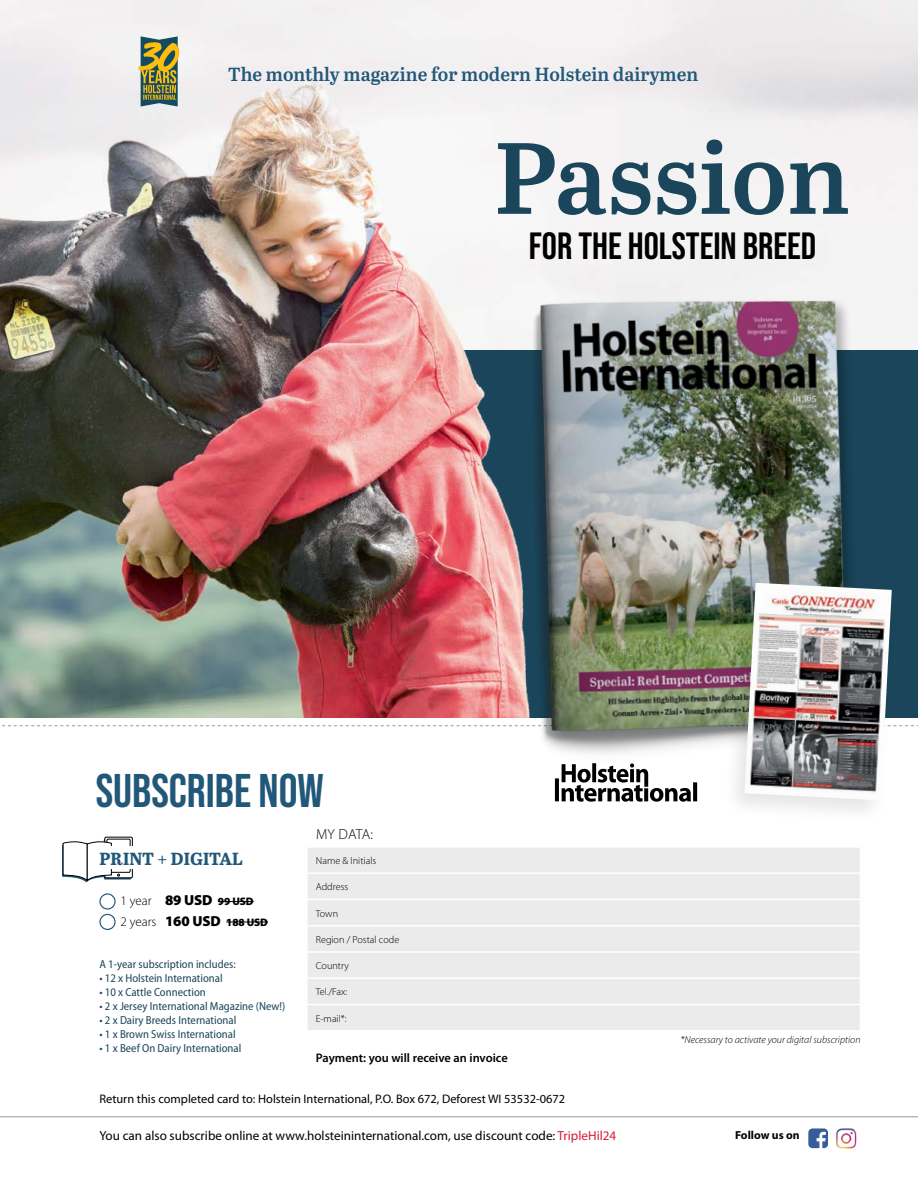
<style>
.page{position:relative;width:918px;height:1188px;background:#fff}
.page>*{position:absolute;margin:0;border:0;box-sizing:border-box;transform-origin:0 0}
.t1{font:600 100.95px "Abril Text";color:#1a455a}
.t2{font:700 47.25px "Bebas Neue Pro";color:#215778}
.t3{font:700 37.95px "Bebas Neue Pro";color:#000}
.t4{font:600 18.9px "Abril Text";color:#215778}
.t5{font:700 17.55px "Abril Text";color:#215778}
.t6{font:300 14.55px "Myriad Pro";letter-spacing:-.025em;color:#000}
.t7{font:13.2px "Myriad Pro";color:#000}
.t8{font:300 13.2px/20.4px "Myriad Pro";color:#000}
.t9{font:12.45px "Myriad Pro";color:#000}
.t10{font:600 12.45px "Myriad Pro";color:#000}
.t11{font:semi-condensed 11.7px "Myriad Pro";color:#1a455a}
.t12{font:700 11.7px "Myriad Pro";color:#000}
.t13{font:300 10.2px "Myriad Pro";color:#000}
.t14{font:italic 300 10.2px "Myriad Pro";color:#000}
.s1{font-weight:900;font-size:14.55px}
.s2{font-weight:900;font-size:10.95px}
.s3{color:#d61d33}
</style>
<div class="page">
<svg style="left:2px;top:725px;width:916px;height:1px"></svg>
<img style="left:0;top:0;width:918px;height:718px">
<div style="left:415px;top:350px;width:503px;height:367px;background:#1a455a"></div>
<img style="left:808px;top:1128px;width:20px;height:20px">
<img style="left:836px;top:1128px;width:21px;height:21px">
<img style="left:0;top:0;width:554px;height:717px">
<svg style="left:138px;top:36px;width:41px;height:70px;background:#888b54"></svg>
<div style="left:105px;top:837px;width:28px;height:41px;border:1px solid #000"></div>
<svg style="left:62px;top:839px;width:69px;height:44px"></svg>
<div style="left:308px;top:848px;width:552px;height:24px;background:#ebebec"></div>
<div style="left:308px;top:874px;width:552px;height:25px;background:#ebebec"></div>
<div style="left:308px;top:900px;width:552px;height:25px;background:#ebebec"></div>
<div style="left:308px;top:926px;width:552px;height:25px;background:#ebebec"></div>
<div style="left:308px;top:953px;width:552px;height:25px;background:#ebebec"></div>
<div style="left:308px;top:979px;width:552px;height:25px;background:#ebebec"></div>
<div style="left:308px;top:1005px;width:552px;height:25px;background:#ebebec"></div>
<svg style="left:100px;top:894px;width:15px;height:15px"></svg>
<div style="left:99px;top:893px;width:17px;height:17px;border:1px solid #215778;border-radius:50%"></div>
<hr style="left:218px;top:901px;width:36px;height:1px;background:#000">
<div style="left:99px;top:914px;width:17px;height:16px;border:1px solid #215778;border-radius:50%"></div>
<hr style="left:226px;top:922px;width:42px;height:1px;background:#000">
<hr style="left:0;top:1117px;width:918px;height:1px;background:#869aa6">
<div style="left:96px;top:847px;width:47px;height:22px;background:#fff"></div>
<svg style="left:555px;top:800px;width:142px;height:2px"></svg>
<img style="left:486px;top:243px;width:401px;height:557px">
<div style="left:722px;top:579px;width:176px;height:246px;background:#000;opacity:.1"></div>
<img style="left:745px;top:583px;width:147px;height:217px">
<h3 class="t4" style="left:228px;top:61px;width:472px">The monthly magazine for modern Holstein dairymen</h3>
<h1 class="t1" style="left:495px;top:104px;width:357px">Passion</h1>
<h3 class="t3" style="left:529px;top:224px;width:289px">FOR THE HOLSTEIN BREED</h3>
<h2 class="t2" style="left:96px;top:763px;width:230px">SUBSCRIBE NOW</h2>
<p class="t6" style="left:316px;top:826px;width:58px">MY DATA:</p>
<p class="t13" style="left:316px;top:855px;width:62px">Name &amp; Initials</p>
<p class="t13" style="left:316px;top:881px;width:34px">Address</p>
<p class="t13" style="left:316px;top:908px;width:24px">Town</p>
<p class="t13" style="left:316px;top:934px;width:85px">Region / Postal code</p>
<p class="t13" style="left:316px;top:960px;width:35px">Country</p>
<p class="t13" style="left:316px;top:986px;width:33px">Tel./Fax:</p>
<p class="t13" style="left:316px;top:1013px;width:32px">E-mail*:</p>
<h3 class="t5" style="left:99px;top:845px;width:145px">PRINT + DIGITAL</h3>
<p class="t8" style="left:120px;top:891px;width:149px">1 year <span class="s1">89 USD</span> <span class="s2">99 USD<br></span>2 years <span class="s1">160 USD</span> <span class="s2">188 USD</span></p>
<p class="t11" style="left:99px;top:958px;width:138px">A 1-year subscription includes:</p>
<p class="t11" style="left:99px;top:972px;width:125px">• 12 x Holstein International</p>
<p class="t11" style="left:99px;top:986px;width:108px">• 10 x Cattle Connection</p>
<p class="t11" style="left:99px;top:1000px;width:187px">• 2 x Jersey International Magazine (New!)</p>
<p class="t11" style="left:99px;top:1014px;width:138px">• 2 x Dairy Breeds International</p>
<p class="t11" style="left:99px;top:1028px;width:138px">• 1 x Brown Swiss International</p>
<p class="t11" style="left:99px;top:1042px;width:143px">• 1 x Beef On Dairy International</p>
<p class="t10" style="left:316px;top:1051px;width:193px">Payment: you will receive an invoice</p>
<p class="t9" style="left:99px;top:1092px;width:467px">Return this completed card to: Holstein International, P.O. Box 672, Deforest WI 53532-0672</p>
<p class="t7" style="left:99px;top:1128px;width:518px">You can also subscribe online at www.holsteininternational.com, use discount code: <span class="s3">TripleHil24</span></p>
<p class="t14" style="left:681px;top:1034px;width:182px">*Necessary to activate your digital subscription</p>
<p class="t12" style="left:735px;top:1128px;width:66px">Follow us on</p>
</div>
